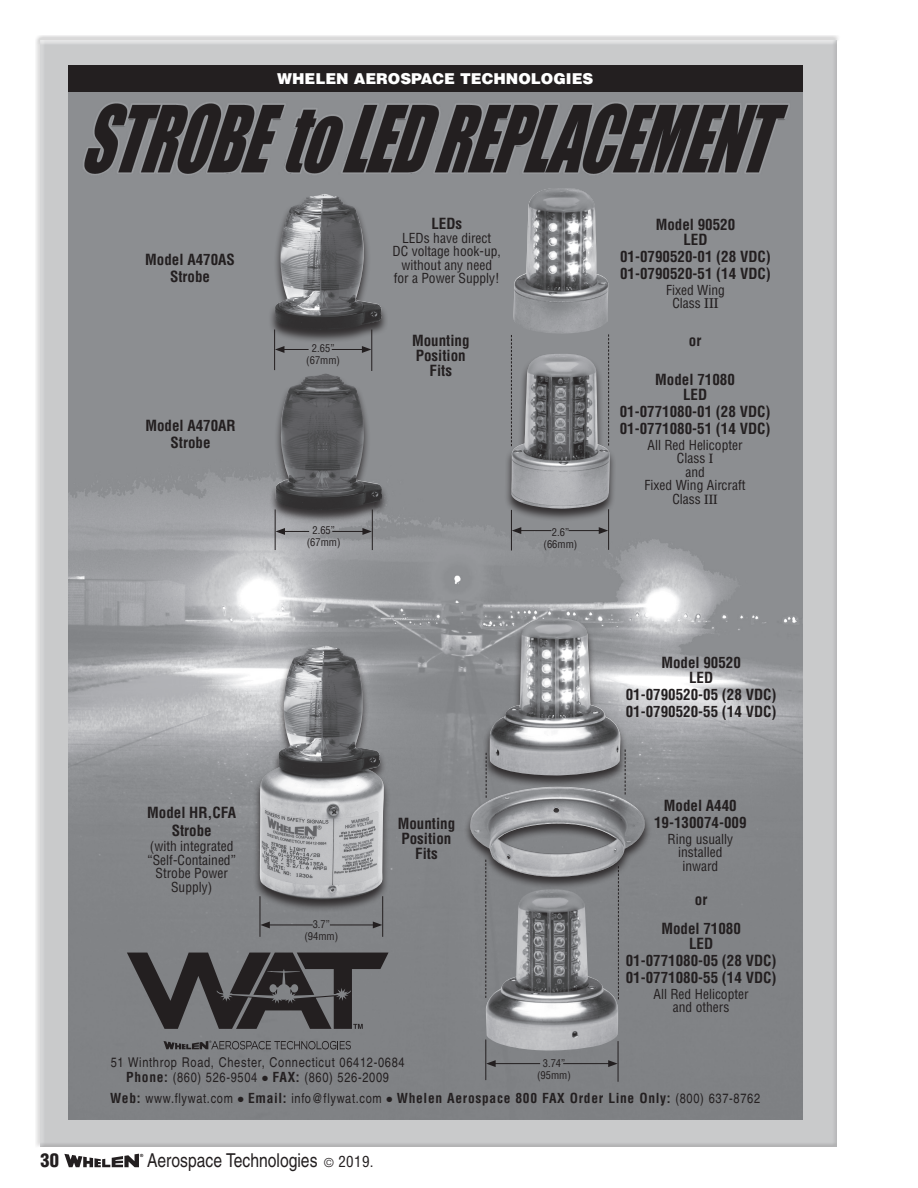
<style>
.page{position:relative;width:918px;height:1188px;background:#fff}
.page>*{position:absolute;margin:0;border:0;box-sizing:border-box;transform-origin:0 0}
.Aviation_Technologie{font:condensed 19.2px "Helvetica";color:#231f20}
.PAGE_No_FL_Left{font:900 condensed 18.3px "Helvetica";color:#231f20}
.Model_Caption{font:700 condensed 15px/15px "Helvetica";color:#231f20;text-align:center}
.WHELEN_AEROSSPACE{font:900 15px "Helvetica";color:#fff}
.copyright_2019{font:condensed 15px "Helvetica";color:#231f20}
.Model_Caption_medium{font:condensed 13.5px/13.5px "Helvetica";color:#231f20;text-align:center}
.Back_Cover_Address{font:700 condensed 13.5px "Helvetica";letter-spacing:.05em;color:#231f20}
.Back_Cover_Address-2{font:condensed 13.5px/15px "Helvetica";letter-spacing:.05em;color:#231f20;text-align:center}
.Model_Caption-2{font:condensed 13.5px/13.5px "Helvetica";color:#231f20;text-align:center}
.dimension{font:condensed 10.5px/12px "Helvetica";color:#231f20;text-align:center}
.t1{font:700 4.35px "Helvetica";color:#231f20}
.s1{font-family:"Century";font-stretch:normal;font-size:14.25px}
.s2{font-family:"Century";font-stretch:normal}
.s3{font-weight:700}
.s4{font-weight:400}
.s5{font-size:12px}
</style>
<div class="page">
<div style="left:36px;top:37px;width:806px;height:1116px;background:#231f20;opacity:.35"></div>
<img style="left:68px;top:92px;width:734px;height:1028px">
<img style="left:514px;top:186px;width:94px;height:148px">
<div style="left:504px;top:353px;width:113px;height:169px;background:#231f20;opacity:.85"></div>
<img style="left:511px;top:354px;width:99px;height:155px">
<div style="left:269px;top:373px;width:120px;height:151px;background:#231f20;opacity:.85"></div>
<img style="left:276px;top:373px;width:106px;height:138px">
<div style="left:268px;top:193px;width:120px;height:151px;background:#231f20;opacity:.85"></div>
<img style="left:275px;top:194px;width:107px;height:136px">
<div style="left:463px;top:786px;width:189px;height:105px;background:#231f20;opacity:.85"></div>
<img style="left:470px;top:787px;width:176px;height:90px">
<div style="left:253px;top:646px;width:138px;height:267px;background:#231f20;opacity:.85"></div>
<img style="left:259px;top:646px;width:127px;height:253px">
<div style="left:483px;top:618px;width:145px;height:171px;background:#231f20;opacity:.85"></div>
<img style="left:489px;top:618px;width:132px;height:158px">
<img style="left:486px;top:889px;width:132px;height:162px">
<div style="left:68px;top:65px;width:734px;height:27px;background:#231f20"></div>
<svg style="left:64px;top:1154px;width:75px;height:13px"></svg>
<hr style="left:519px;top:530px;width:32px;height:1px;background:#231f20">
<svg style="left:512px;top:527px;width:9px;height:7px"></svg>
<hr style="left:569px;top:530px;width:32px;height:1px;background:#231f20">
<svg style="left:599px;top:527px;width:9px;height:7px"></svg>
<svg style="left:276px;top:528px;width:33px;height:7px"></svg>
<hr style="left:332px;top:531px;width:33px;height:1px;background:#231f20">
<svg style="left:362px;top:528px;width:10px;height:7px"></svg>
<hr style="left:493px;top:1063px;width:47px;height:1px;background:#231f20">
<svg style="left:486px;top:1060px;width:10px;height:7px"></svg>
<hr style="left:563px;top:1063px;width:48px;height:1px;background:#231f20">
<svg style="left:608px;top:1060px;width:10px;height:7px"></svg>
<hr style="left:267px;top:925px;width:46px;height:1px;background:#231f20">
<svg style="left:261px;top:922px;width:9px;height:6px"></svg>
<hr style="left:330px;top:925px;width:45px;height:1px;background:#231f20">
<svg style="left:373px;top:922px;width:9px;height:6px"></svg>
<svg style="left:275px;top:346px;width:34px;height:7px"></svg>
<hr style="left:332px;top:349px;width:32px;height:1px;background:#231f20">
<svg style="left:362px;top:346px;width:9px;height:7px"></svg>
<hr style="left:511px;top:510px;width:1px;height:41px;background:#231f20">
<hr style="left:608px;top:509px;width:1px;height:41px;background:#231f20">
<hr style="left:275px;top:509px;width:1px;height:41px;background:#231f20">
<hr style="left:372px;top:509px;width:1px;height:41px;background:#231f20">
<svg style="left:511px;top:335px;width:1px;height:111px"></svg>
<svg style="left:608px;top:334px;width:1px;height:112px"></svg>
<svg style="left:486px;top:753px;width:1px;height:45px"></svg>
<svg style="left:625px;top:750px;width:1px;height:45px"></svg>
<svg style="left:485px;top:860px;width:1px;height:138px"></svg>
<svg style="left:618px;top:866px;width:1px;height:133px"></svg>
<hr style="left:485px;top:1040px;width:1px;height:40px;background:#231f20">
<hr style="left:618px;top:1041px;width:1px;height:41px;background:#231f20">
<hr style="left:260px;top:896px;width:1px;height:41px;background:#231f20">
<hr style="left:382px;top:896px;width:1px;height:41px;background:#231f20">
<hr style="left:274px;top:329px;width:1px;height:41px;background:#231f20">
<hr style="left:371px;top:329px;width:1px;height:42px;background:#231f20">
<svg style="left:164px;top:1041px;width:187px;height:9px"></svg>
<svg style="left:127px;top:953px;width:262px;height:76px"></svg>
<p class="WHELEN_AEROSSPACE" style="left:277px;top:69px;width:318px">WHELEN AEROSPACE TECHNOLOGIES</p>
<p class="Model_Caption" style="left:145px;top:252px;width:91px">Model A470AS</p>
<p class="Model_Caption" style="left:170px;top:269px;width:42px">Strobe</p>
<p class="Model_Caption" style="left:145px;top:418px;width:92px">Model A470AR</p>
<p class="Model_Caption" style="left:171px;top:435px;width:42px">Strobe</p>
<p class="Model_Caption" style="left:147px;top:805px;width:91px">Model HR,CFA</p>
<p class="Model_Caption" style="left:172px;top:823px;width:42px">Strobe</p>
<p class="Model_Caption_medium" style="left:148px;top:840px;width:90px">(with integrated “Self-Contained”<br>Strobe Power<br>Supply)</p>
<p class="dimension" style="left:306px;top:343px;width:35px">2.65” (67mm)</p>
<p class="dimension" style="left:307px;top:525px;width:35px">2.65” (67mm)</p>
<p class="Model_Caption" style="left:431px;top:216px;width:32px">LEDs</p>
<p class="Model_Caption-2" style="left:393px;top:231px;width:110px">LEDs have direct<br>DC voltage hook-up, without any need for a Power Supply!</p>
<p class="Model_Caption" style="left:412px;top:333px;width:59px">Mounting<br>Position<br>Fits</p>
<p class="Model_Caption" style="left:398px;top:816px;width:59px">Mounting<br>Position<br>Fits</p>
<p class="dimension" style="left:544px;top:526px;width:35px">2.6” (66mm)</p>
<p class="Model_Caption" style="left:656px;top:217px;width:81px">Model 90520<br>LED</p>
<p class="Model_Caption" style="left:620px;top:249px;width:152px">01-0790520-01 (28 VDC)</p>
<p class="Model_Caption" style="left:620px;top:266px;width:152px">01-0790520-51 (14 VDC)</p>
<p class="Model_Caption_medium" style="left:666px;top:283px;width:60px">Fixed Wing<br>Class <span class="s1">III</span></p>
<p class="Model_Caption" style="left:689px;top:333px;width:14px">or</p>
<p class="Model_Caption" style="left:655px;top:372px;width:81px">Model 71080<br>LED</p>
<p class="Model_Caption" style="left:620px;top:404px;width:152px">01-0771080-01 (28 VDC)</p>
<p class="Model_Caption" style="left:620px;top:421px;width:152px">01-0771080-51 (14 VDC)</p>
<p class="Model_Caption_medium" style="left:648px;top:438px;width:97px">All Red Helicopter<br>Class <span class="s2">I</span></p>
<p class="Model_Caption_medium" style="left:685px;top:465px;width:21px">and</p>
<p class="Model_Caption_medium" style="left:645px;top:479px;width:102px">Fixed Wing Aircraft<br>Class <span class="s2">III</span></p>
<p class="Model_Caption" style="left:661px;top:655px;width:81px">Model 90520<br>LED</p>
<p class="Model_Caption" style="left:626px;top:687px;width:152px">01-0790520-05 (28 VDC)</p>
<p class="Model_Caption" style="left:626px;top:704px;width:152px">01-0790520-55 (14 VDC)</p>
<p class="Model_Caption" style="left:664px;top:798px;width:74px">Model A440</p>
<p class="Model_Caption" style="left:654px;top:815px;width:94px">19-130074-009</p>
<p class="Model_Caption_medium" style="left:668px;top:832px;width:67px">Ring usually installed inward</p>
<p class="Model_Caption" style="left:695px;top:892px;width:14px">or</p>
<p class="dimension" style="left:304px;top:918px;width:35px">3.7” (94mm)</p>
<p class="Model_Caption" style="left:661px;top:921px;width:81px">Model 71080<br>LED</p>
<p class="Model_Caption" style="left:626px;top:953px;width:152px">01-0771080-05 (28 VDC)</p>
<p class="Model_Caption" style="left:626px;top:970px;width:152px">01-0771080-55 (14 VDC)</p>
<p class="Model_Caption_medium" style="left:654px;top:987px;width:97px">All Red Helicopter and others</p>
<p class="Back_Cover_Address-2" style="left:111px;top:1055px;width:295px">51 Winthrop Road, Chester, Connecticut 06412-0684<br><span class="s3">Phone:</span> (860) 526-9504 ● <span class="s3">FAX:</span> (860) 526-2009</p>
<p class="dimension" style="left:537px;top:1057px;width:35px">3.74” (95mm)</p>
<p class="Back_Cover_Address" style="left:110px;top:1090px;width:651px">Web: <span class="s4">www.flywat.com</span> ● Email: <span class="s4">info@flywat.com</span> ● Whelen Aerospace 800 FAX Order Line Only: <span class="s4">(800) 637-8762</span></p>
<p class="t1" style="left:140px;top:1152px;width:5px">®</p>
<p class="PAGE_No_FL_Left" style="left:40px;top:1149px;width:20px">30</p>
<p class="copyright_2019" style="left:324px;top:1153px;width:51px"><span class="s5">©</span> 2019.</p>
<p class="Aviation_Technologie" style="left:147px;top:1149px;width:172px">Aerospace Technologies</p>
</div>
